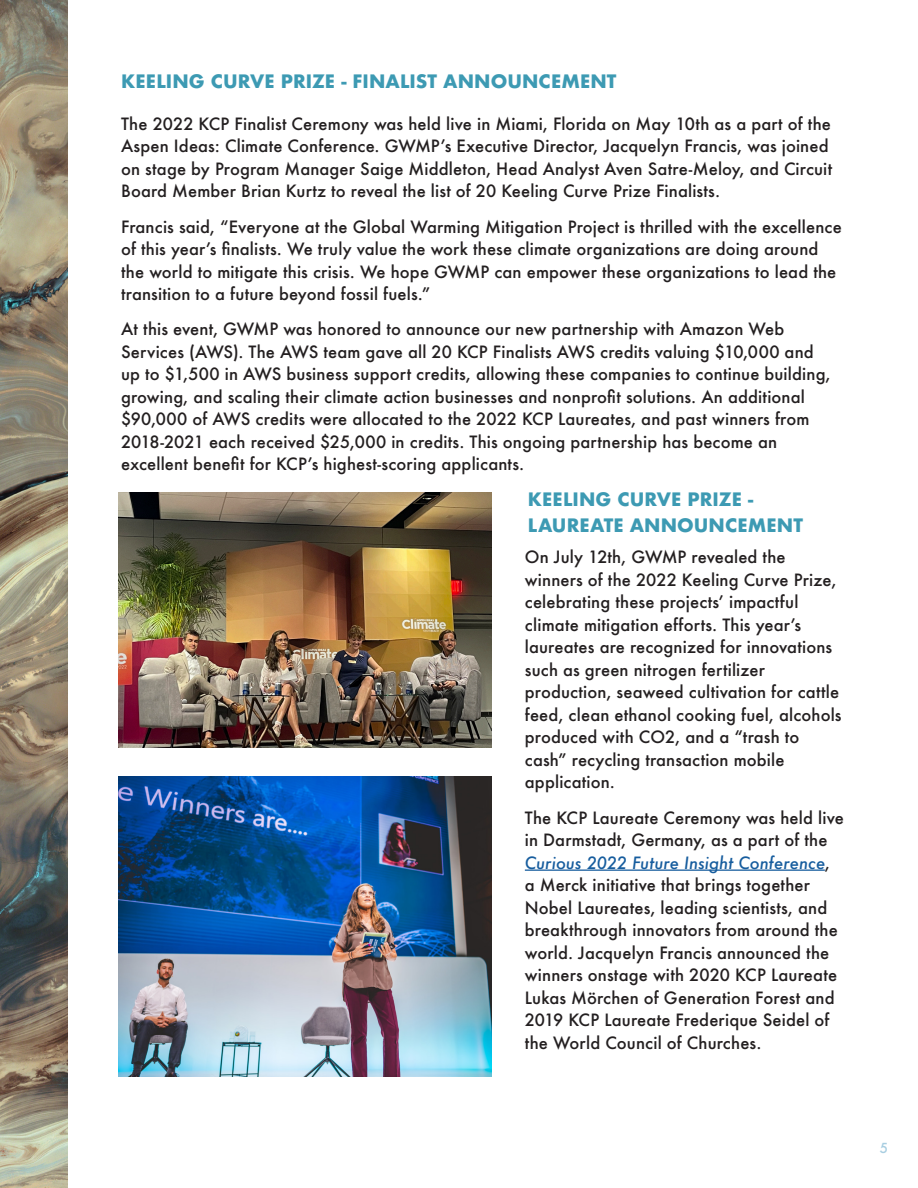
<style>
.page{position:relative;width:918px;height:1188px;background:#fff}
.page>*{position:absolute;margin:0;border:0;box-sizing:border-box;transform-origin:0 0}
._11_Content_black_Ti{font:700 18px "Futura";letter-spacing:.005em;color:#3d9ab3}
._12_Content_black_Ti{font:500 16.5px/22.5px "Futura";letter-spacing:.01em;color:#231f20}
.t1{font:500 13.5px "Futura";color:#a8cee1}
.s1{font-style:italic;color:#175d9e}
</style>
<div class="page">
<img style="left:0;top:0;width:68px;height:1188px">
<img style="left:119px;top:492px;width:373px;height:256px">
<img style="left:119px;top:777px;width:373px;height:299px">
<hr style="left:525px;top:870px;width:300px;height:1px;background:#175d9e">
<p class="_11_Content_black_Ti" style="left:121px;top:69px;width:497px">KEELING CURVE PRIZE - FINALIST ANNOUNCEMENT</p>
<p class="_12_Content_black_Ti" style="left:121px;top:112px;width:713px">The 2022 KCP Finalist Ceremony was held live in Miami, Florida on May 10th as a part of the Aspen Ideas: Climate Conference. GWMP’s Executive Director, Jacquelyn Francis, was joined on stage by Program Manager Saige Middleton, Head Analyst Aven Satre-Meloy, and Circuit Board Member Brian Kurtz to reveal the list of 20 Keeling Curve Prize Finalists.</p>
<p class="_12_Content_black_Ti" style="left:121px;top:215px;width:722px">Francis said, “Everyone at the Global Warming Mitigation Project is thrilled with the excellence of this year’s finalists. We truly value the work these climate organizations are doing around the world to mitigate this crisis. We hope GWMP can empower these organizations to lead the transition to a future beyond fossil fuels.”</p>
<p class="_12_Content_black_Ti" style="left:121px;top:318px;width:711px">At this event, GWMP was honored to announce our new partnership with Amazon Web Services (AWS). The AWS team gave all 20 KCP Finalists AWS credits valuing $10,000 and up to $1,500 in AWS business support credits, allowing these companies to continue building, growing, and scaling their climate action businesses and nonprofit solutions. An additional $90,000 of AWS credits were allocated to the 2022 KCP Laureates, and past winners from 2018-2021 each received $25,000 in credits. This ongoing partnership has become an excellent benefit for KCP’s highest-scoring applicants.</p>
<p class="_11_Content_black_Ti" style="left:528px;top:486px;width:227px">KEELING CURVE PRIZE -</p>
<p class="_11_Content_black_Ti" style="left:528px;top:512px;width:277px">LAUREATE ANNOUNCEMENT</p>
<p class="_12_Content_black_Ti" style="left:525px;top:546px;width:318px">On July 12th, GWMP revealed the winners of the 2022 Keeling Curve Prize, celebrating these projects’ impactful climate mitigation efforts. This year’s laureates are recognized for innovations such as green nitrogen fertilizer production, seaweed cultivation for cattle feed, clean ethanol cooking fuel, alcohols produced with CO2, and a “trash to cash” recycling transaction mobile application.</p>
<p class="_12_Content_black_Ti" style="left:525px;top:806px;width:321px">The KCP Laureate Ceremony was held live in Darmstadt, Germany, as a part of the <span class="s1">Curious 2022 Future Insight Conference</span>, a Merck initiative that brings together Nobel Laureates, leading scientists, and breakthrough innovators from around the world. Jacquelyn Francis announced the winners onstage with 2020 KCP Laureate Lukas Mörchen of Generation Forest and 2019 KCP Laureate Frederique Seidel of the World Council of Churches.</p>
<p class="t1" style="left:880px;top:1139px;width:10px">5</p>
</div>
